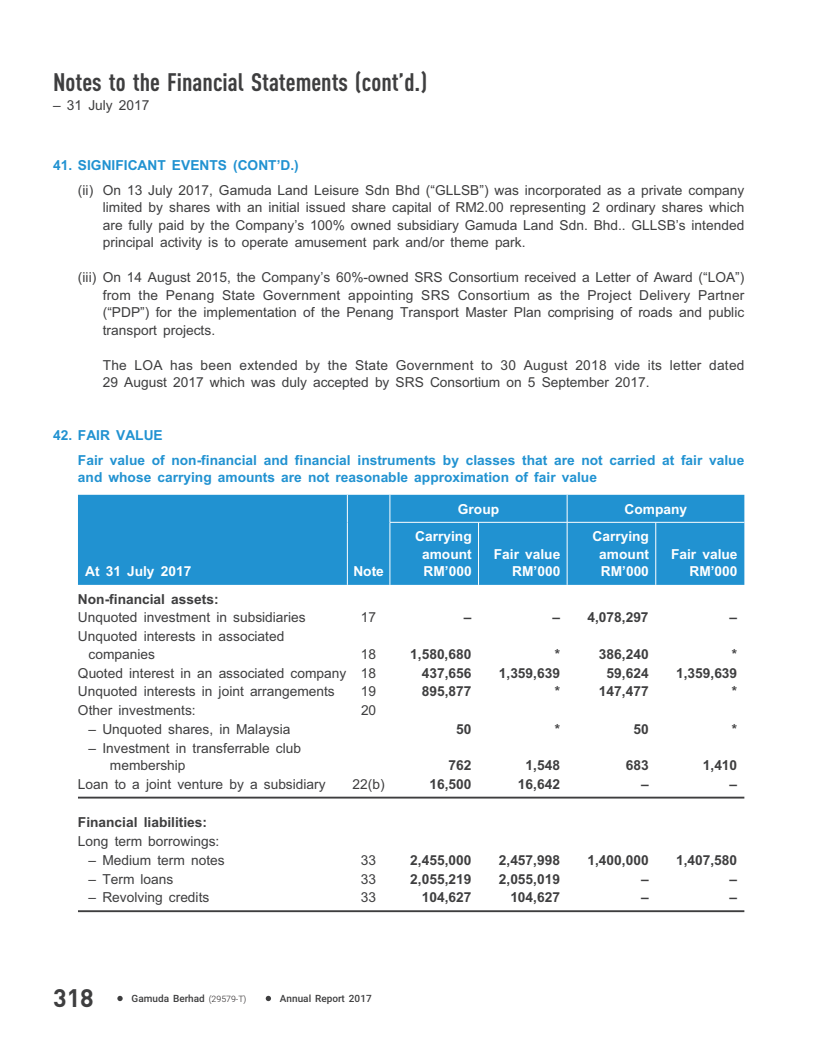
<style>
.page{position:relative;width:833px;height:1046px;background:#fff}
.page>*{position:absolute;margin:0;border:0;box-sizing:border-box;transform-origin:0 0}
.t1{font:700 25px "DIN Cond";color:#3e3e3f}
.t2{font:700 25px "DIN";color:#3e3e3f}
.t3{font:13.75px/17.5px "Arial";color:#3e3e3f}
.t4{font:700 13.75px "Arial";color:#3e3e3f}
.t5{font:700 13.75px/25px "Arial";color:#2192d1}
.t6{font:700 13.75px/17.5px "Arial";color:#fff;text-align:justify}
.t7{font:500 10px "Roboto";color:#3e3e3f}
.s1{font-weight:300;font-size:8.75px;color:#231f20}
</style>
<div class="page">
<div style="left:78px;top:494px;width:666px;height:90px;background:#2192d1"></div>
<svg style="left:567px;top:494px;width:1px;height:28px"></svg>
<hr style="left:389px;top:522px;width:1px;height:62px;background:#fff">
<hr style="left:478px;top:522px;width:1px;height:62px;background:#fff">
<hr style="left:567px;top:522px;width:1px;height:62px;background:#fff">
<hr style="left:655px;top:522px;width:1px;height:62px;background:#fff">
<svg style="left:389px;top:494px;width:1px;height:28px"></svg>
<hr style="left:389px;top:522px;width:355px;height:1px;background:#fff">
<hr style="left:78px;top:796px;width:666px;height:2px;background:#3e3e3f">
<hr style="left:78px;top:910px;width:666px;height:2px;background:#3e3e3f">
<svg style="left:347px;top:494px;width:1px;height:28px"></svg>
<hr style="left:347px;top:522px;width:1px;height:62px;background:#fff">
<svg style="left:117px;top:995px;width:6px;height:5px"></svg>
<svg style="left:266px;top:995px;width:5px;height:5px"></svg>
<h1 class="t1" style="left:53px;top:73px;width:375px">Notes to the Financial Statements (cont’d.)</h1>
<p class="t3" style="left:53px;top:98px;width:98px">– 31 July 2017</p>
<p class="t5" style="left:53px;top:153px;width:247px">41. SIGNIFICANT EVENTS (CONT’D.)</p>
<p class="t3" style="left:103px;top:182px;width:643px;text-align:justify;text-indent:-25px">(ii) On 13 July 2017, Gamuda Land Leisure Sdn Bhd (“GLLSB”) was incorporated as a private company limited by shares with an initial issued share capital of RM2.00 representing 2 ordinary shares which are fully paid by the Company’s 100% owned subsidiary Gamuda Land Sdn. Bhd.. GLLSB’s intended principal activity is to operate amusement park and/or theme park.</p>
<p class="t3" style="left:103px;top:270px;width:643px;text-align:justify;text-indent:-25px">(iii) On 14 August 2015, the Company’s 60%-owned SRS Consortium received a Letter of Award (“LOA”) from the Penang State Government appointing SRS Consortium as the Project Delivery Partner (“PDP”) for the implementation of the Penang Transport Master Plan comprising of roads and public transport projects.</p>
<p class="t3" style="left:103px;top:357px;width:643px">The LOA has been extended by the State Government to 30 August 2018 vide its letter dated<br>29 August 2017 which was duly accepted by SRS Consortium on 5 September 2017.</p>
<p class="t5" style="left:78px;top:423px;width:668px;text-indent:-25px">42. FAIR VALUE<br>Fair value of non-financial and financial instruments by classes that are not carried at fair value</p>
<p class="t5" style="left:78px;top:466px;width:520px">and whose carrying amounts are not reasonable approximation of fair value</p>
<p class="t6" style="left:458px;top:501px;width:43px">Group</p>
<p class="t6" style="left:624px;top:501px;width:64px">Company</p>
<p class="t6" style="left:85px;top:563px;width:108px">At 31 July 2017</p>
<p class="t6" style="left:353px;top:563px;width:32px">Note</p>
<p class="t6" style="left:422px;top:529px;width:51px;text-indent:-7px">Carrying amount RM’000</p>
<p class="t6" style="left:494px;top:546px;width:68px;text-align:right">Fair value<br>RM’000</p>
<p class="t6" style="left:599px;top:529px;width:51px;text-indent:-7px">Carrying amount RM’000</p>
<p class="t6" style="left:671px;top:546px;width:68px;text-align:right">Fair value<br>RM’000</p>
<p class="t4" style="left:78px;top:593px;width:142px">Non-financial assets:</p>
<p class="t3" style="left:78px;top:610px;width:229px">Unquoted investment in subsidiaries</p>
<p class="t3" style="left:361px;top:610px;width:17px">17</p>
<p class="t4" style="left:464px;top:612px;width:9px">–</p>
<p class="t4" style="left:552px;top:612px;width:98px">– 4,078,297</p>
<p class="t4" style="left:729px;top:612px;width:9px">–</p>
<p class="t3" style="left:89px;top:629px;width:197px;text-indent:-11px">Unquoted interests in associated companies</p>
<p class="t3" style="left:361px;top:646px;width:17px">18</p>
<p class="t4" style="left:410px;top:648px;width:63px">1,580,680</p>
<p class="t4" style="left:554px;top:648px;width:7px">*</p>
<p class="t4" style="left:599px;top:648px;width:51px">386,240</p>
<p class="t4" style="left:732px;top:648px;width:7px">*</p>
<p class="t3" style="left:78px;top:665px;width:300px">Quoted interest in an associated company 18</p>
<p class="t4" style="left:422px;top:667px;width:51px">437,656</p>
<p class="t4" style="left:499px;top:667px;width:63px">1,359,639</p>
<p class="t4" style="left:606px;top:667px;width:44px">59,624</p>
<p class="t4" style="left:676px;top:667px;width:63px">1,359,639</p>
<p class="t3" style="left:78px;top:684px;width:258px">Unquoted interests in joint arrangements</p>
<p class="t3" style="left:361px;top:684px;width:17px">19</p>
<p class="t4" style="left:422px;top:686px;width:51px">895,877</p>
<p class="t4" style="left:554px;top:686px;width:7px">*</p>
<p class="t4" style="left:599px;top:686px;width:51px">147,477</p>
<p class="t4" style="left:732px;top:686px;width:7px">*</p>
<p class="t3" style="left:78px;top:702px;width:119px">Other investments:</p>
<p class="t3" style="left:361px;top:702px;width:17px">20</p>
<p class="t3" style="left:89px;top:721px;width:203px">– Unquoted shares, in Malaysia</p>
<p class="t4" style="left:456px;top:723px;width:17px">50</p>
<p class="t4" style="left:555px;top:723px;width:7px">*</p>
<p class="t4" style="left:633px;top:723px;width:17px">50</p>
<p class="t4" style="left:732px;top:723px;width:7px">*</p>
<p class="t3" style="left:110px;top:740px;width:193px;text-indent:-21px">– Investment in transferrable club membership</p>
<p class="t4" style="left:448px;top:760px;width:24px">762</p>
<p class="t4" style="left:525px;top:760px;width:36px">1,548</p>
<p class="t4" style="left:625px;top:760px;width:24px">683</p>
<p class="t4" style="left:703px;top:760px;width:36px">1,410</p>
<p class="t3" style="left:78px;top:776px;width:249px">Loan to a joint venture by a subsidiary</p>
<p class="t3" style="left:352px;top:776px;width:34px">22(b)</p>
<p class="t4" style="left:429px;top:778px;width:44px">16,500</p>
<p class="t4" style="left:518px;top:778px;width:44px">16,642</p>
<p class="t4" style="left:641px;top:778px;width:9px">–</p>
<p class="t4" style="left:729px;top:778px;width:9px">–</p>
<p class="t4" style="left:78px;top:817px;width:131px">Financial liabilities:</p>
<p class="t3" style="left:78px;top:833px;width:143px">Long term borrowings:</p>
<p class="t3" style="left:89px;top:852px;width:138px">– Medium term notes</p>
<p class="t3" style="left:361px;top:852px;width:17px">33</p>
<p class="t4" style="left:410px;top:854px;width:63px">2,455,000</p>
<p class="t4" style="left:499px;top:854px;width:63px">2,457,998</p>
<p class="t4" style="left:587px;top:854px;width:63px">1,400,000</p>
<p class="t4" style="left:676px;top:854px;width:63px">1,407,580</p>
<p class="t3" style="left:89px;top:871px;width:86px">– Term loans</p>
<p class="t3" style="left:361px;top:871px;width:17px">33</p>
<p class="t4" style="left:410px;top:873px;width:63px">2,055,219</p>
<p class="t4" style="left:499px;top:873px;width:63px">2,055,019</p>
<p class="t4" style="left:641px;top:873px;width:9px">–</p>
<p class="t4" style="left:729px;top:873px;width:9px">–</p>
<p class="t3" style="left:89px;top:890px;width:122px">– Revolving credits</p>
<p class="t3" style="left:361px;top:890px;width:17px">33</p>
<p class="t4" style="left:422px;top:892px;width:51px">104,627</p>
<p class="t4" style="left:510px;top:892px;width:51px">104,627</p>
<p class="t4" style="left:641px;top:892px;width:9px">–</p>
<p class="t4" style="left:729px;top:892px;width:9px">–</p>
<h1 class="t2" style="left:53px;top:988px;width:42px">318</h1>
<p class="t7" style="left:131px;top:994px;width:116px">Gamuda Berhad <span class="s1">(29579-T)</span></p>
<p class="t7" style="left:280px;top:994px;width:93px">Annual Report 2017</p>
</div>
